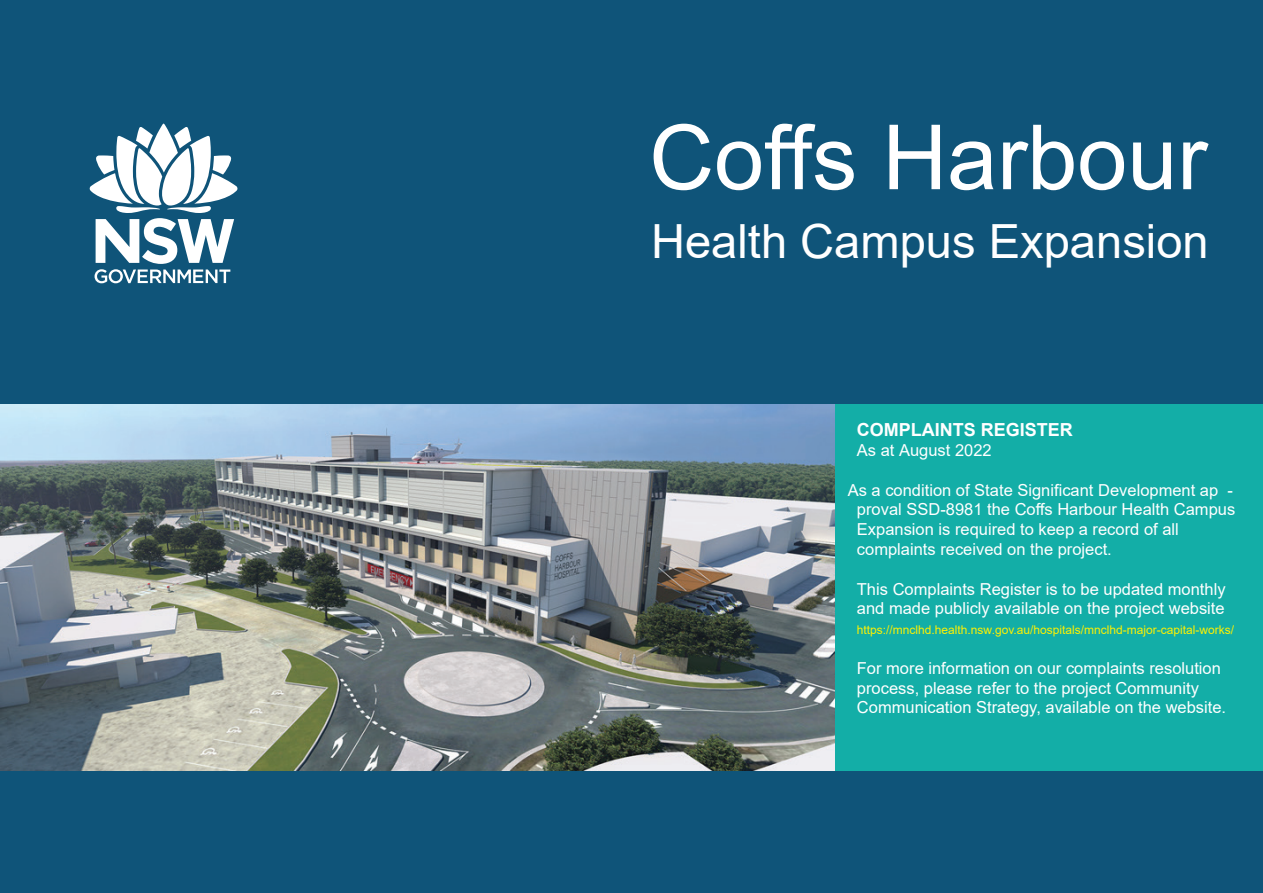
<style>
.page{position:relative;width:1263px;height:893px;background:#fff}
.page>*{position:absolute;margin:0;border:0;box-sizing:border-box;transform-origin:0 0}
.t1{font:90px "Arial";color:#fff}
.t2{font:47.1px "Arial";color:#fff}
.t3{font:700 18px "Arial";color:#fff}
.t4{font:16.5px/19.8px "Arial";color:#fff}
.t5{font:12px "Arial";color:#fff101}
</style>
<div class="page">
<img style="left:0;top:404px;width:836px;height:367px">
<div style="left:836px;top:404px;width:427px;height:393px;background:#13aea7"></div>
<div style="left:0;top:0;width:1263px;height:404px;background:#0f5479"></div>
<div style="left:0;top:771px;width:1263px;height:122px;background:#0f5479"></div>
<svg style="left:90px;top:124px;width:147px;height:159px"></svg>
<h1 class="t1" style="left:649px;top:96px;width:560px">Coffs Harbour</h1>
<h2 class="t2" style="left:651px;top:209px;width:559px">Health Campus Expansion</h2>
<p class="t3" style="left:857px;top:417px;width:218px">COMPLAINTS REGISTER</p>
<p class="t4" style="left:857px;top:440px;width:136px">As at August 2022</p>
<p class="t4" style="left:857px;top:480px;width:380px;text-indent:-9px">As a condition of State Significant Development ap - proval SSD-8981 the Coffs Harbour Health Campus Expansion is required to keep a record of all complaints received on the project.</p>
<p class="t4" style="left:857px;top:579px;width:370px">This Complaints Register is to be updated monthly and made publicly available on the project website</p>
<p class="t5" style="left:857px;top:622px;width:379px">https://mnclhd.health.nsw.gov.au/hospitals/mnclhd-major-capital-works/</p>
<p class="t4" style="left:857px;top:658px;width:371px">For more information on our complaints resolution process, please refer to the project Community<br>Communication Strategy, available on the website.</p>
</div>
